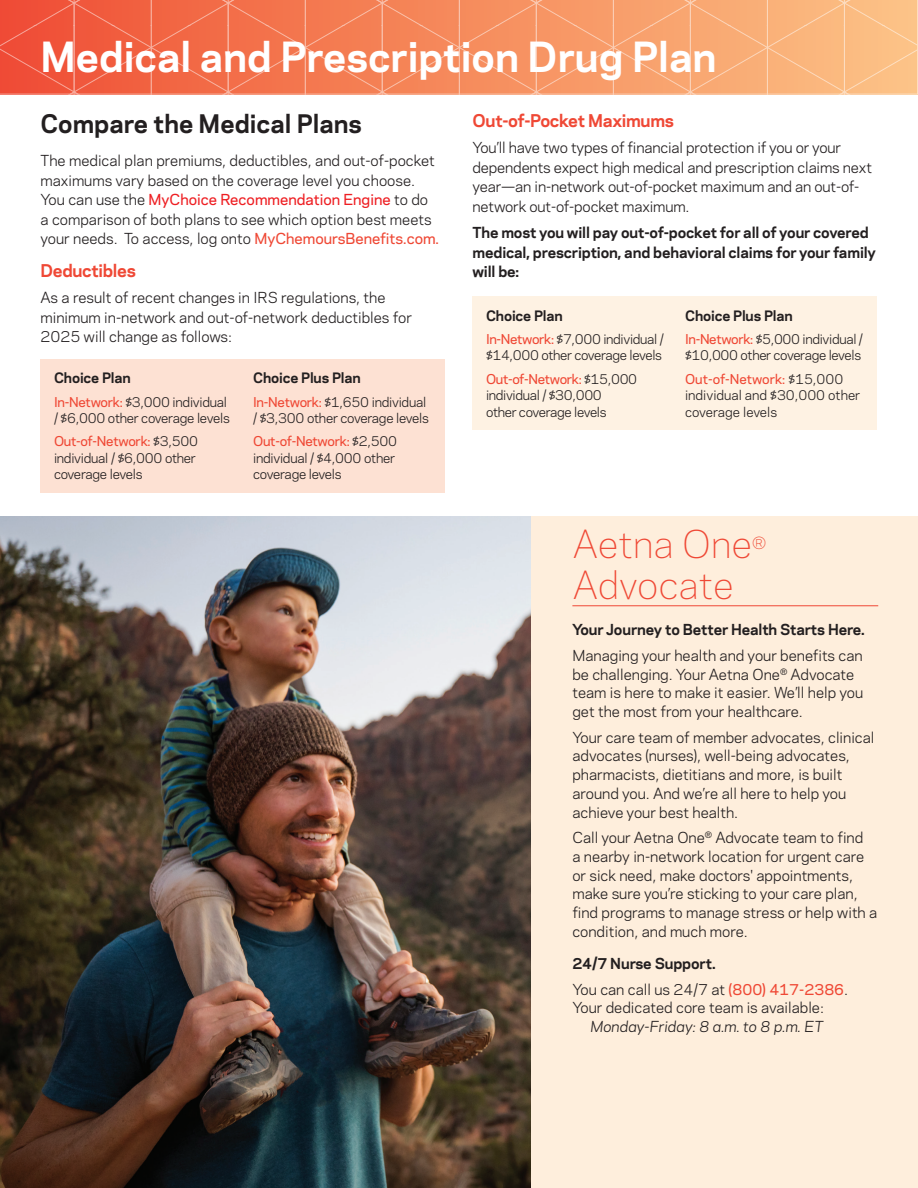
<style>
.page{position:relative;width:918px;height:1188px;background:#fff}
.page>*{position:absolute;margin:0;border:0;box-sizing:border-box;transform-origin:0 0}
.t1{font:700 39px "Chemours Sans";color:#fff}
.t2{font:300 36px "Chemours Sans";color:#ef4835}
.t3{font:700 24px "Chemours Sans";color:#231f20}
.t4{font:700 16.5px "Chemours Sans";letter-spacing:-.02em;color:#ef4835}
.t5{font:300 15.75px "Chemours Sans";color:#ef4835}
.t6{font:14.25px/18.8px "Chemours Sans";color:#231f20}
.t7{font:700 14.25px/19.5px "Chemours Sans";letter-spacing:-.01em;color:#231f20}
.t8{font:italic 14.25px "Chemours Sans";color:#231f20}
.t9{font:700 13.5px "Chemours Sans";letter-spacing:-.01em;color:#231f20}
.t10{font:12.75px/16.5px "Chemours Sans";letter-spacing:-.02em;color:#231f20}
.t11{font:12.75px/16.5px "Chemours Sans";color:#231f20}
.s1{font-weight:500;color:#ee1f23}
.s2{font-weight:500;color:#ef4835}
.s3{font-weight:700}
</style>
<div class="page">
<svg style="left:0;top:0;width:918px;height:94px;background:#f58b60"></svg>
<div style="left:446px;top:517px;width:472px;height:671px;background:#feeedc"></div>
<hr style="left:572px;top:605px;width:306px;height:1px;background:#ef4835">
<div style="left:40px;top:359px;width:406px;height:134px;background:#fde1d3"></div>
<div style="left:472px;top:296px;width:406px;height:134px;background:#fef2e3"></div>
<img style="left:0;top:517px;width:531px;height:671px">
<h1 class="t1" style="left:40px;top:27px;width:677px">Medical and Prescription Drug Plan</h1>
<h3 class="t3" style="left:40px;top:106px;width:323px">Compare the Medical Plans</h3>
<p class="t6" style="left:40px;top:150px;width:400px;line-height:19.5px">The medical plan premiums, deductibles, and out-of-pocket maximums vary based on the coverage level you choose.<br>You can use the <span class="s1">MyChoice Recommendation Engine</span> to do a comparison of both plans to see which option best meets your needs. To access, log onto <span class="s2">MyChemoursBenefits.com.</span></p>
<p class="t4" style="left:40px;top:258px;width:97px">Deductibles</p>
<p class="t6" style="left:40px;top:287px;width:373px;line-height:19.5px">As a result of recent changes in IRS regulations, the minimum in-network and out-of-network deductibles for<br>2025 will change as follows:</p>
<p class="t9" style="left:54px;top:368px;width:78px">Choice Plan</p>
<p class="t10" style="left:54px;top:393px;width:177px"><span class="s2">In-Network:</span> $3,000 individual / $6,000 other coverage levels</p>
<p class="t10" style="left:54px;top:432px;width:145px"><span class="s2">Out-of-Network:</span> $3,500 individual / $6,000 other coverage levels</p>
<p class="t9" style="left:253px;top:368px;width:109px">Choice Plus Plan</p>
<p class="t10" style="left:253px;top:393px;width:177px"><span class="s2">In-Network:</span> $1,650 individual / $3,300 other coverage levels</p>
<p class="t10" style="left:253px;top:432px;width:145px"><span class="s2">Out-of-Network:</span> $2,500 individual / $4,000 other coverage levels</p>
<p class="t4" style="left:472px;top:108px;width:203px">Out-of-Pocket Maximums</p>
<p class="t6" style="left:472px;top:137px;width:401px;line-height:19.5px">You’ll have two types of financial protection if you or your dependents expect high medical and prescription claims next year—an in-network out-of-pocket maximum and an out-of&shy;network out-of-pocket maximum.</p>
<p class="t7" style="left:472px;top:222px;width:405px">The most you will pay out-of-pocket for all of your covered medical, prescription, and behavioral claims for your family will be:</p>
<p class="t9" style="left:486px;top:305px;width:78px">Choice Plan</p>
<p class="t10" style="left:486px;top:330px;width:179px"><span class="s2">In-Network:</span> $7,000 individual / $14,000 other coverage levels</p>
<p class="t10" style="left:486px;top:370px;width:153px"><span class="s2">Out-of-Network:</span> $15,000 individual / $30,000<br>other coverage levels</p>
<p class="t9" style="left:685px;top:305px;width:109px">Choice Plus Plan</p>
<p class="t10" style="left:685px;top:330px;width:179px"><span class="s2">In-Network:</span> $5,000 individual / $10,000 other coverage levels</p>
<p class="t11" style="left:685px;top:370px;width:177px"><span class="s2">Out-of-Network:</span> $15,000 individual and $30,000 other coverage levels</p>
<h2 class="t2" style="left:572px;top:517px;width:181px">Aetna One</h2>
<p class="t5" style="left:752px;top:531px;width:16px">®</p>
<h2 class="t2" style="left:572px;top:558px;width:163px">Advocate</h2>
<p class="t7" style="left:572px;top:619px;width:294px">Your Journey to Better Health Starts Here.</p>
<p class="t6" style="left:572px;top:645px;width:292px">Managing your health and your benefits can be challenging. Your Aetna One<sup>®</sup> Advocate team is here to make it easier. We’ll help you get the most from your healthcare.</p>
<p class="t6" style="left:572px;top:727px;width:304px">Your care team of member advocates, clinical advocates (nurses), well-being advocates, pharmacists, dietitians and more, is built around you. And we’re all here to help you achieve your best health.</p>
<p class="t6" style="left:572px;top:828px;width:306px">Call your Aetna One<sup>®</sup> Advocate team to find<br>a nearby in-network location for urgent care or sick need, make doctors' appointments, make sure you’re sticking to your care plan, find programs to manage stress or help with a condition, and much more.</p>
<p class="t6" style="left:572px;top:950px;width:277px;line-height:25.5px"><span class="s3">24/7 Nurse Support.<br></span>You can call us 24/7 at <span class="s2">(800) 417-2386</span>.</p>
<p class="t6" style="left:572px;top:998px;width:253px">Your dedicated core team is available:</p>
<p class="t8" style="left:590px;top:1016px;width:234px">Monday-Friday: 8 a.m. to 8 p.m. ET</p>
</div>
